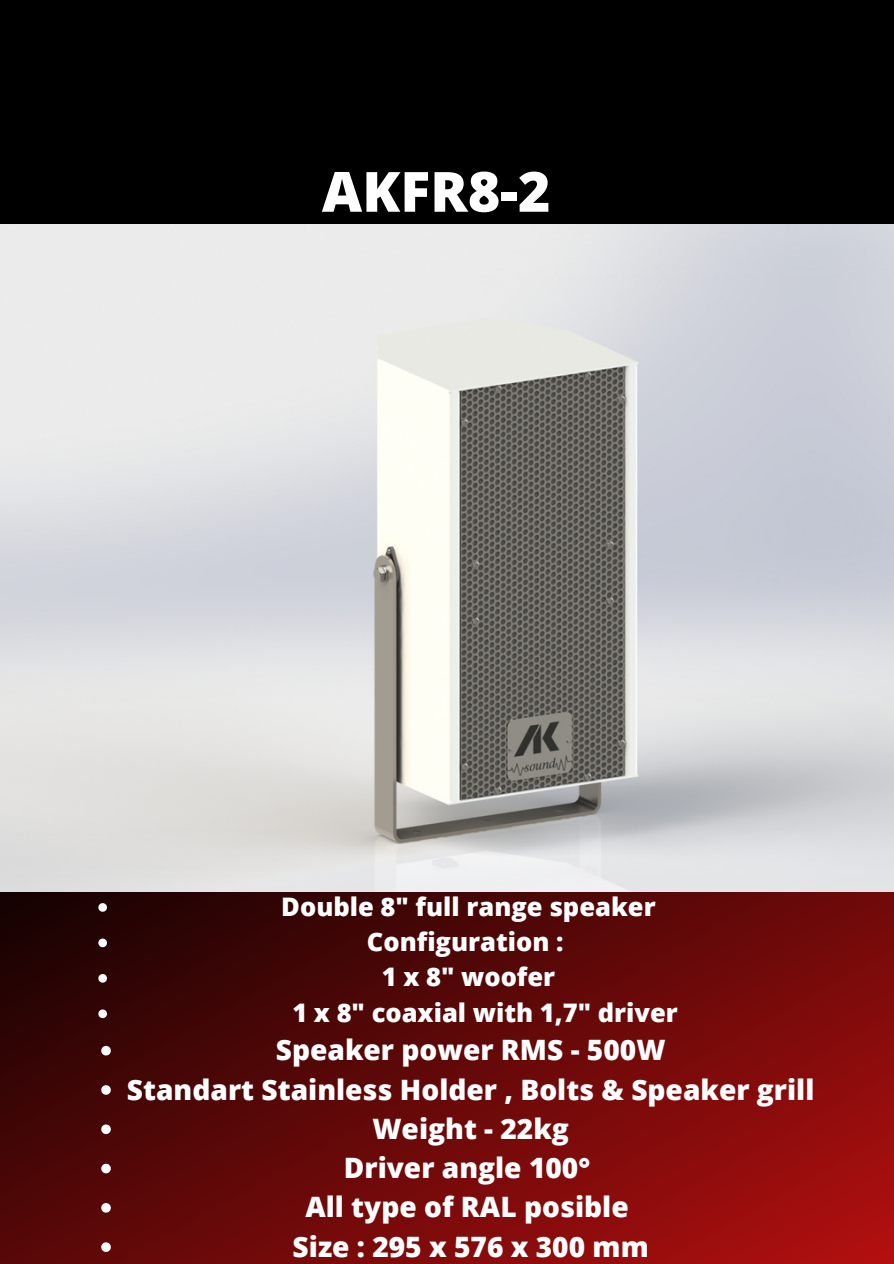
<style>
.page{position:relative;width:894px;height:1264px;background:#fff}
.page>*{position:absolute;margin:0;border:0;box-sizing:border-box;transform-origin:0 0}
.t1{font:800 55.5px "Open Sans";color:#fff}
.t2{font:800 28.05px "Open Sans";color:#fff}
.t3{font:800 25.5px "Open Sans";color:#fff}
</style>
<div class="page">
<svg style="left:0;top:891px;width:893px;height:372px;background:#640909"></svg>
<div style="left:0;top:0;width:893px;height:224px;background:#000"></div>
<img style="left:0;top:224px;width:893px;height:667px">
<svg style="left:98px;top:903px;width:9px;height:8px"></svg>
<svg style="left:98px;top:938px;width:9px;height:9px"></svg>
<svg style="left:98px;top:974px;width:9px;height:8px"></svg>
<svg style="left:98px;top:1009px;width:9px;height:9px"></svg>
<svg style="left:101px;top:1045px;width:10px;height:10px"></svg>
<svg style="left:101px;top:1085px;width:10px;height:9px"></svg>
<svg style="left:101px;top:1124px;width:10px;height:10px"></svg>
<svg style="left:101px;top:1163px;width:10px;height:10px"></svg>
<svg style="left:101px;top:1202px;width:10px;height:10px"></svg>
<svg style="left:101px;top:1242px;width:10px;height:9px"></svg>
<h1 class="t1" style="left:322px;top:152px;width:230px">AKFR8-2</h1>
<p class="t3" style="left:281px;top:888px;width:376px">Double 8" full range speaker</p>
<h2 class="t3" style="left:366px;top:923px;width:198px">Configuration :</h2>
<p class="t3" style="left:381px;top:959px;width:175px">1 x 8" woofer</p>
<p class="t3" style="left:292px;top:994px;width:387px">1 x 8" coaxial with 1,7" driver</p>
<p class="t2" style="left:276px;top:1030px;width:391px">Speaker power RMS - 500W</p>
<p class="t2" style="left:127px;top:1069px;width:688px">Standart Stainless Holder , Bolts &amp; Speaker grill</p>
<p class="t2" style="left:372px;top:1108px;width:198px">Weight - 22kg</p>
<p class="t2" style="left:344px;top:1148px;width:248px">Driver angle 100°</p>
<p class="t2" style="left:305px;top:1187px;width:325px">All type of RAL posible</p>
<p class="t2" style="left:292px;top:1226px;width:357px">Size : 295 x 576 x 300 mm</p>
</div>
